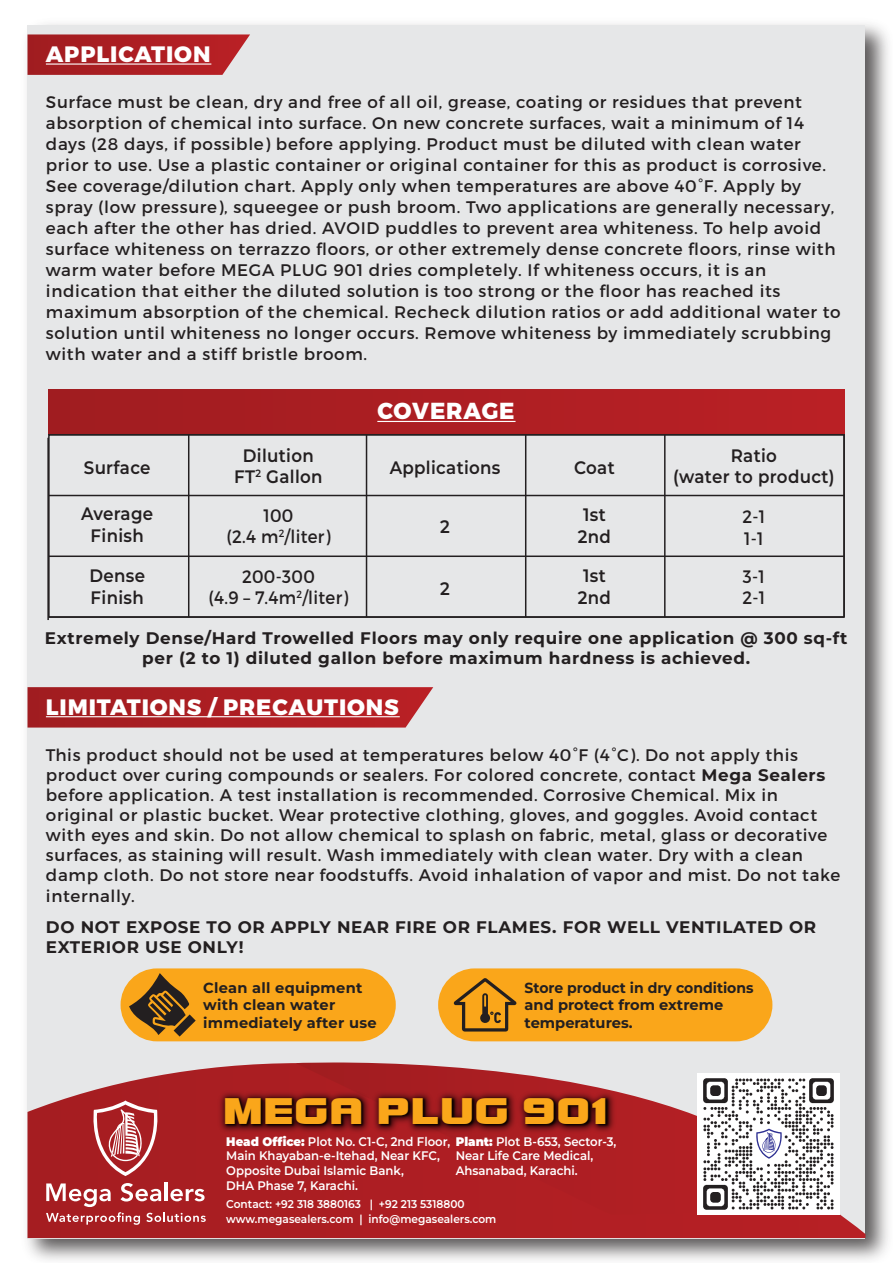
<style>
.page{position:relative;width:893px;height:1263px;background:#fff}
.page>*{position:absolute;margin:0;border:0;box-sizing:border-box;transform-origin:0 0}
.t1{font:700 34.5px "Brock";letter-spacing:.01em;color:#faa61a;scale:1.18 1}
.t2{font:800 23.1px "Montserrat";letter-spacing:.04em;color:#fff}
.t3{font:800 22.35px "Montserrat";letter-spacing:.04em;color:#fff}
.t4{font:600 18px/21.6px "Montserrat";letter-spacing:.02em;color:#231f20;text-align:center;scale:.92 1}
.t5{font:18px/21.6px "Montserrat";letter-spacing:.02em;color:#231f20;text-align:center;scale:.92 1}
.t6{font:16.8px/21px "Montserrat";letter-spacing:.04em;color:#231f20}
.t7{font:700 16.8px/20.1px "Montserrat";letter-spacing:.04em;color:#231f20}
.t8{font:700 14.55px/17.5px "Montserrat";letter-spacing:.005em;color:#231f20;scale:.96 1}
.t9{font:700 14.55px/17.5px "Montserrat";letter-spacing:.005em;color:#231f20}
.t10{font:600 12.45px/14.9px "Montserrat";color:#fff;scale:.94 1}
.t11{font:600 11.25px/15.8px "Montserrat";color:#fff;scale:.94 1}
.s1{font-weight:700}
.s2{font-weight:900}
</style>
<div class="page">
<img style="left:27px;top:24px;width:861px;height:1236px">
<div style="left:28px;top:25px;width:837px;height:1213px;background:#e6e7e8"></div>
<svg style="left:28px;top:34px;width:222px;height:41px;background:#b02d31"></svg>
<hr style="left:46px;top:63px;width:165px;height:2px;background:#fff">
<svg style="left:28px;top:687px;width:405px;height:40px;background:#af262a"></svg>
<hr style="left:46px;top:716px;width:354px;height:1px;background:#fff">
<svg style="left:28px;top:1063px;width:837px;height:175px"></svg>
<hr style="left:47px;top:438px;width:2px;height:182px;background:#231f20">
<div style="left:121px;top:968px;width:275px;height:73px;background:#faa61a;border-radius:36px"></div>
<svg style="left:129px;top:973px;width:60px;height:62px"></svg>
<svg style="left:174px;top:1014px;width:22px;height:22px"></svg>
<div style="left:438px;top:968px;width:334px;height:73px;background:#faa61a;border-radius:36px"></div>
<svg style="left:454px;top:978px;width:63px;height:53px"></svg>
<div style="left:48px;top:390px;width:796px;height:45px;background:linear-gradient(to right,#a01d20,#ba2026)"></div>
<hr style="left:49px;top:495px;width:795px;height:1px;background:#231f20">
<hr style="left:49px;top:555px;width:795px;height:2px;background:#231f20">
<hr style="left:366px;top:435px;width:1px;height:182px;background:#231f20">
<hr style="left:525px;top:435px;width:1px;height:182px;background:#231f20">
<hr style="left:664px;top:435px;width:2px;height:182px;background:#231f20">
<hr style="left:188px;top:435px;width:1px;height:182px;background:#231f20">
<hr style="left:377px;top:421px;width:139px;height:1px;background:#fff">
<div style="left:48px;top:434px;width:797px;height:184px;border:2px solid #231f20"></div>
<hr style="left:164px;top:1182px;width:4px;height:19px;background:#fff">
<svg style="left:46px;top:1183px;width:160px;height:42px;background:#bb5255"></svg>
<svg style="left:87px;top:1100px;width:77px;height:76px;background:#ba5054"></svg>
<svg style="left:296px;top:1062px;width:533px;height:152px"></svg>
<div style="left:215px;top:1085px;width:403px;height:56px;background:#aa1e22"></div>
<img style="left:221px;top:1092px;width:392px;height:45px">
<img style="left:698px;top:1073px;width:141px;height:142px">
<svg style="left:753px;top:1126px;width:31px;height:36px"></svg>
<h3 class="t3" style="left:46px;top:40px;width:166px">APPLICATION</h3>
<p class="t6" style="left:46px;top:92px;width:796px">Surface must be clean, dry and free of all oil, grease, coating or residues that prevent absorption of chemical into surface. On new concrete surfaces, wait a minimum of 14 days (28 days, if possible) before applying. Product must be diluted with clean water prior to use. Use a plastic container or original container for this as product is corrosive.<br>See coverage/dilution chart. Apply only when temperatures are above 40°F. Apply by spray (low pressure), squeegee or push broom. Two applications are generally necessary, each after the other has dried. AVOID puddles to prevent area whiteness. To help avoid surface whiteness on terrazzo floors, or other extremely dense concrete floors, rinse with warm water before MEGA PLUG 901 dries completely. If whiteness occurs, it is an indication that either the diluted solution is too strong or the floor has reached its maximum absorption of the chemical. Recheck dilution ratios or add additional water to solution until whiteness no longer occurs. Remove whiteness by immediately scrubbing with water and a stiff bristle broom.</p>
<p class="t4" style="left:84px;top:456px;width:74px">Surface</p>
<p class="t4" style="left:81px;top:502px;width:80px">Average<br>Finish</p>
<p class="t4" style="left:89px;top:564px;width:62px;text-align:left">Dense<br>Finish</p>
<p class="t4" style="left:234px;top:444px;width:98px">Dilution<br>FT<sup>2</sup> Gallon</p>
<p class="t5" style="left:226px;top:504px;width:115px">100<br>(2.4 m<sup>2</sup>/liter)</p>
<p class="t5" style="left:209px;top:565px;width:153px">200-300<br>(4.9 – 7.4m<sup>2</sup>/liter)</p>
<h2 class="t2" style="left:377px;top:396px;width:139px">COVERAGE</h2>
<p class="t4" style="left:390px;top:456px;width:122px">Applications</p>
<p class="t4" style="left:440px;top:515px;width:12px">2</p>
<p class="t4" style="left:440px;top:577px;width:12px">2</p>
<p class="t4" style="left:574px;top:456px;width:46px">Coat</p>
<p class="t4" style="left:578px;top:503px;width:38px;text-align:left">1st<br>2nd</p>
<p class="t4" style="left:578px;top:564px;width:38px;text-align:left">1st<br>2nd</p>
<p class="t4" style="left:673px;top:444px;width:177px">Ratio<br>(water to product)</p>
<p class="t5" style="left:742px;top:506px;width:27px;text-align:left">2-1<br>1-1</p>
<p class="t5" style="left:742px;top:565px;width:27px;text-align:left">3-1<br>2-1</p>
<p class="t7" style="left:45px;top:627px;width:804px;text-align:center">Extremely Dense/Hard Trowelled Floors may only require one application @ 300 sq-ft per (2 to 1) diluted gallon before maximum hardness is achieved.</p>
<h3 class="t3" style="left:46px;top:693px;width:354px">LIMITATIONS / PRECAUTIONS</h3>
<p class="t6" style="left:46px;top:745px;width:796px;line-height:20.1px">This product should not be used at temperatures below 40°F (4°C). Do not apply this product over curing compounds or sealers. For colored concrete, contact <span class="s1">Mega Sealers </span>before application. A test installation is recommended. Corrosive Chemical. Mix in original or plastic bucket. Wear protective clothing, gloves, and goggles. Avoid contact with eyes and skin. Do not allow chemical to splash on fabric, metal, glass or decorative surfaces, as staining will result. Wash immediately with clean water. Dry with a clean damp cloth. Do not store near foodstuffs. Avoid inhalation of vapor and mist. Do not take internally.</p>
<p class="t7" style="left:46px;top:916px;width:772px">DO NOT EXPOSE TO OR APPLY NEAR FIRE OR FLAMES. FOR WELL VENTILATED OR<br>EXTERIOR USE ONLY!</p>
<p class="t9" style="left:203px;top:978px;width:175px">Clean all equipment with clean water immediately after use</p>
<p class="t8" style="left:525px;top:978px;width:240px">Store product in dry conditions and protect from extreme temperatures.</p>
<h1 class="t1" style="left:223px;top:1094px;width:327px">MEGA PLUG 901</h1>
<p class="t10" style="left:226px;top:1133px;width:417px"><span class="s2">Head Office:</span> Plot No. C1-C, 2nd Floor, <span class="s2">Plant:</span> Plot B-653, Sector-3, Main Khayaban-e-Itehad, Near KFC,<br>Opposite Dubai Islamic Bank,<br>DHA Phase 7, Karachi.</p>
<p class="t10" style="left:456px;top:1148px;width:148px">Near Life Care Medical,<br>Ahsanabad, Karachi.</p>
<p class="t11" style="left:226px;top:1195px;width:289px">Contact: +92 318 3880163 | +92 213 5318800 www.megasealers.com | info@megasealers.com</p>
</div>
